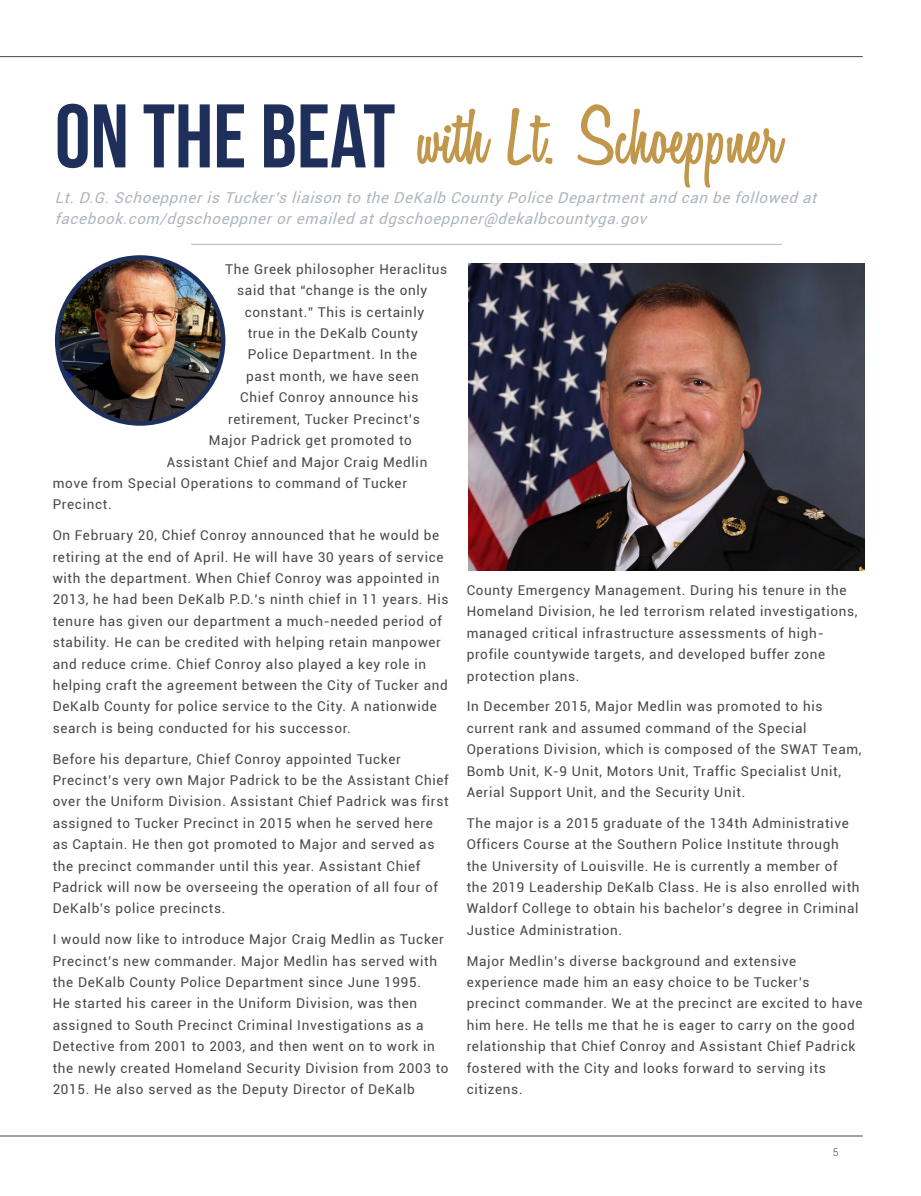
<style>
.page{position:relative;width:921px;height:1196px;background:#fff}
.page>*{position:absolute;margin:0;border:0;box-sizing:border-box;transform-origin:0 0}
.t1{font:90px "Bebas Neue";color:#1e2f5c}
.t2{font:72px "Variane Script";letter-spacing:.015em;color:#c1984b}
.t3{font:italic 15px "Roboto";color:#aeb5be}
.t4{font:13.5px/21.5px "Roboto";letter-spacing:.05em;color:#464748}
.t5{font:300 10.5px "Roboto";color:#464748}
</style>
<div class="page">
<hr style="left:0;top:56px;width:863px;height:1px;background:#464748">
<hr style="left:0;top:1136px;width:863px;height:1px;background:#464748">
<img style="left:57px;top:259px;width:166px;height:164px">
<div style="left:55px;top:255px;width:170px;height:171px;border:4px solid #1e2f5c;border-radius:50%"></div>
<hr style="left:191px;top:244px;width:591px;height:1px;background:#aeb5be">
<img style="left:468px;top:264px;width:396px;height:306px">
<p class="t1" style="left:55px;top:87px;width:342px">ON THE BEAT</p>
<p class="t2" style="left:417px;top:99px;width:363px">with Lt. Schoeppner</p>
<p class="t3" style="left:55px;top:187px;width:768px">Lt.D.G.Schoeppneris Tucker’s liaison to the DeKalb CountyPolice Departmentand can be followed at</p>
<p class="t3" style="left:55px;top:208px;width:598px">facebook.com/dgschoeppneroremailed atdgschoeppner@dekalbcountyga.gov</p>
<p class="t4" style="left:225px;top:258px;width:224px">The Greek philosopher Heraclitus</p>
<p class="t4" style="left:237px;top:279px;width:192px">said that “change is the only</p>
<p class="t4" style="left:245px;top:301px;width:181px">constant.” This is certainly</p>
<p class="t4" style="left:248px;top:322px;width:172px">true in the DeKalb County</p>
<p class="t4" style="left:248px;top:343px;width:171px">Police Department. In the</p>
<p class="t4" style="left:246px;top:365px;width:174px">past month, we have seen</p>
<p class="t4" style="left:240px;top:386px;width:180px">Chief Conroy announce his</p>
<p class="t4" style="left:228px;top:408px;width:193px">retirement, Tucker Precinct’s</p>
<p class="t4" style="left:209px;top:429px;width:205px">Major Padrick get promoted to</p>
<p class="t4" style="left:167px;top:450px;width:262px">Assistant Chief and Major Craig Medlin</p>
<p class="t4" style="left:53px;top:472px;width:356px">move from Special Operations to command of Tucker</p>
<p class="t4" style="left:53px;top:493px;width:61px">Precinct.</p>
<p class="t4" style="left:53px;top:524px;width:397px">On February 20, Chief Conroy announced that he would be retiring at the end of April. He will have 30 years of service with the department. When Chief Conroy was appointed in 2013, he had been DeKalb P.D.’s ninth chief in 11 years. His tenure has given our department a much-needed period of stability. He can be credited with helping retain manpower and reduce crime. Chief Conroy also played a key role in helping craft the agreement between the City of Tucker and DeKalb County for police service to the City. A nationwide search is being conducted for his successor.</p>
<p class="t4" style="left:53px;top:747px;width:397px">Before his departure, Chief Conroy appointed Tucker Precinct’s very own Major Padrick to be the Assistant Chief over the Uniform Division. Assistant Chief Padrick was first assigned to Tucker Precinct in 2015 when he served here as Captain. He then got promoted to Major and served as the precinct commander until this year. Assistant Chief Padrick will now be overseeing the operation of all four of DeKalb’s police precincts.</p>
<p class="t4" style="left:53px;top:928px;width:397px">I would now like to introduce Major Craig Medlin as Tucker Precinct’s new commander. Major Medlin has served with the DeKalb County Police Department since June 1995.<br>He started his career in the Uniform Division, was then assigned to South Precinct Criminal Investigations as a Detective from 2001 to 2003, and then went on to work in the newly created Homeland Security Division from 2003 to 2015. He also served as the Deputy Director of DeKalb</p>
<p class="t4" style="left:467px;top:579px;width:381px">County Emergency Management. During his tenure in the</p>
<p class="t4" style="left:467px;top:600px;width:392px">Homeland Division, he led terrorism related investigations, managed critical infrastructure assessments of high&shy;profile countywide targets, and developed buffer zone protection plans.</p>
<p class="t4" style="left:467px;top:695px;width:396px">In December 2015, Major Medlin was promoted to his current rank and assumed command of the Special Operations Division, which is composed of the SWAT Team, Bomb Unit, K-9 Unit, Motors Unit, Traffic Specialist Unit, Aerial Support Unit, and the Security Unit.</p>
<p class="t4" style="left:467px;top:812px;width:394px">The major is a 2015 graduate of the 134th Administrative Officers Course at the Southern Police Institute through the University of Louisville. He is currently a member of the 2019 Leadership DeKalb Class. He is also enrolled with Waldorf College to obtain his bachelor’s degree in Criminal Justice Administration.</p>
<p class="t4" style="left:467px;top:949px;width:397px">Major Medlin’s diverse background and extensive experience made him an easy choice to be Tucker’s precinct commander. We at the precinct are excited to have him here. He tells me that he is eager to carry on the good relationship that Chief Conroy and Assistant Chief Padrick fostered with the City and looks forward to serving its citizens.</p>
<p class="t5" style="left:833px;top:1145px;width:7px">5</p>
</div>
